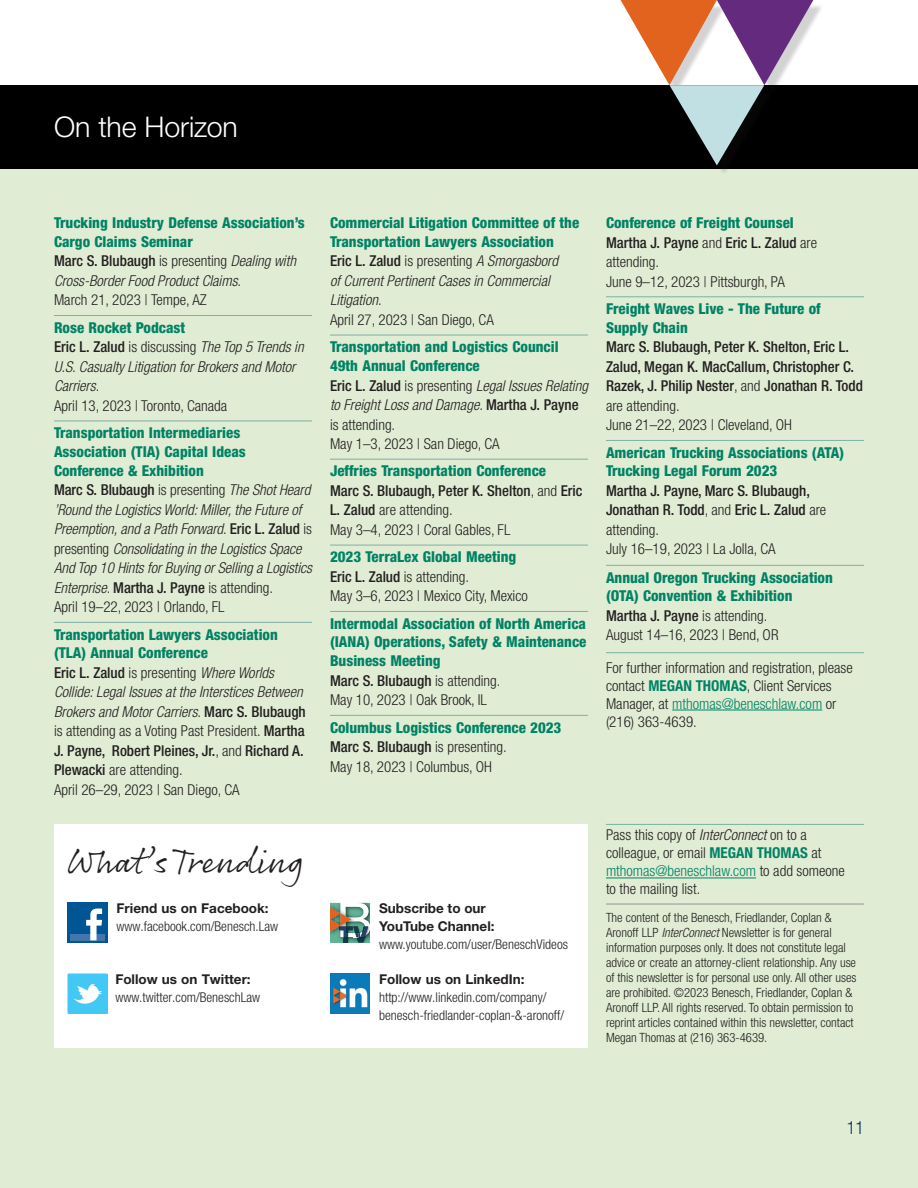
<style>
.page{position:relative;width:918px;height:1188px;background:#fff}
.page>*{position:absolute;margin:0;border:0;box-sizing:border-box;transform-origin:0 0}
.t1{font:36px "Rollerscript Smooth";color:#231f20}
.Text_10_13_HNLightCo{font:300 28.5px "Helvetica Neue";letter-spacing:-.005em;color:#fff}
.t2{font:300 condensed 18px "Helvetica Neue";color:#002e64}
.Text_10_12_5_HNLight{font:300 condensed 15px/19.5px "Helvetica Neue";color:#231f20}
.Text_10_12_5_HNLight-2{font:italic 300 condensed 15px/19.5px "Helvetica Neue";color:#231f20}
.Event_RuleAbove{font:800 condensed 15px/18.8px "Helvetica Neue";color:#008265}
.Text_10_12_5_HNLight-3{font:500 condensed 15px/19.5px "Helvetica Neue";color:#231f20}
.Event_NoRuleAbove{font:800 condensed 15px/18.8px "Helvetica Neue";color:#008265}
.t3{font:300 condensed 13.5px/18px "Helvetica Neue";color:#231f20}
.t4{font:700 13.5px/18px "Helvetica Neue";color:#231f20}
.t5{font:300 condensed 12.75px/15px "Helvetica Neue";color:#231f20}
.s1{font-weight:500;font-style:normal}
.s2{font-style:normal}
.s3{font-weight:500}
.s4{font-style:italic}
.s5{font-weight:300}
.s6{font-weight:700;color:#008265}
.s7{color:#008265}
</style>
<div class="page">
<div style="left:0;top:166px;width:918px;height:1022px;background:#e0edd4"></div>
<div style="left:0;top:85px;width:918px;height:84px;background:#000001"></div>
<hr style="left:54px;top:315px;width:258px;height:1px;background:#7cb1a4">
<hr style="left:54px;top:421px;width:258px;height:1px;background:#7cb1a4">
<hr style="left:54px;top:622px;width:258px;height:1px;background:#7cb1a4">
<hr style="left:330px;top:335px;width:258px;height:1px;background:#7cb1a4">
<hr style="left:330px;top:459px;width:258px;height:1px;background:#7cb1a4">
<hr style="left:330px;top:545px;width:258px;height:1px;background:#7cb1a4">
<hr style="left:330px;top:611px;width:258px;height:1px;background:#7cb1a4">
<hr style="left:330px;top:715px;width:258px;height:1px;background:#7cb1a4">
<hr style="left:606px;top:296px;width:258px;height:1px;background:#7cb1a4">
<hr style="left:606px;top:440px;width:258px;height:1px;background:#7cb1a4">
<hr style="left:606px;top:565px;width:258px;height:1px;background:#7cb1a4">
<div style="left:624px;top:3px;width:200px;height:173px;background:#231f20;opacity:.2"></div>
<svg style="left:621px;top:0;width:192px;height:165px"></svg>
<hr style="left:606px;top:652px;width:258px;height:1px;background:#7cb1a4">
<hr style="left:672px;top:710px;width:150px;height:1px;background:#008265">
<div style="left:54px;top:824px;width:534px;height:223px;background:#fff"></div>
<svg style="left:330px;top:903px;width:40px;height:40px"></svg>
<img style="left:330px;top:973px;width:40px;height:40px">
<div style="left:68px;top:903px;width:40px;height:40px;background:#005595"></div>
<div style="left:70px;top:934px;width:35px;height:6px;background:#4476ae"></div>
<svg style="left:86px;top:909px;width:16px;height:31px"></svg>
<div style="left:68px;top:973px;width:40px;height:41px;background:#42c8f4"></div>
<svg style="left:73px;top:984px;width:29px;height:20px"></svg>
<hr style="left:606px;top:824px;width:258px;height:1px;background:#7cb1a4">
<hr style="left:606px;top:878px;width:150px;height:1px;background:#008265">
<hr style="left:606px;top:904px;width:258px;height:1px;background:#939598">
<p class="Text_10_13_HNLightCo" style="left:54px;top:109px;width:185px">On the Horizon</p>
<p class="Event_NoRuleAbove" style="left:54px;top:213px;width:252px">Trucking Industry Defense Association’s<br>Cargo Claims Seminar</p>
<p class="Text_10_12_5_HNLight-2" style="left:54px;top:251px;width:243px"><span class="s1">Marc S. Blubaugh</span> <span class="s2">is presenting</span> Dealing with<br>Cross-Border Food Product Claims<span class="s2">.<br>March 21, 2023 | Tempe, AZ</span></p>
<p class="Event_RuleAbove" style="left:54px;top:318px;width:133px">Rose Rocket Podcast</p>
<p class="Text_10_12_5_HNLight-2" style="left:54px;top:337px;width:251px"><span class="s1">Eric L. Zalud</span> <span class="s2">is discussing</span> The Top 5 Trends in U.S. Casualty Litigation for Brokers and Motor Carriers<span class="s2">.<br>April 13, 2023 | Toronto, Canada</span></p>
<p class="Event_RuleAbove" style="left:54px;top:423px;width:193px">Transportation Intermediaries<br>Association (TIA) Capital Ideas<br>Conference &amp; Exhibition</p>
<p class="Text_10_12_5_HNLight-2" style="left:54px;top:480px;width:259px"><span class="s1">Marc S. Blubaugh</span> <span class="s2">is presenting</span> The Shot Heard ’Round the Logistics World: Miller, the Future of Preemption, and a Path Forward<span class="s2">.</span> <span class="s1">Eric L. Zalud</span> <span class="s2">is presenting</span> Consolidating in the Logistics Space And Top 10 Hints for Buying or Selling a Logistics Enterprise<span class="s2">.</span> <span class="s1">Martha J. Payne</span> <span class="s2">is attending.<br>April 19–22, 2023 | Orlando, FL</span></p>
<p class="Event_RuleAbove" style="left:54px;top:625px;width:225px">Transportation Lawyers Association (TLA) Annual Conference</p>
<p class="Text_10_12_5_HNLight" style="left:54px;top:663px;width:253px"><span class="s3">Eric L. Zalud</span> is presenting <span class="s4">Where Worlds Collide: Legal Issues at the Interstices Between Brokers and Motor Carriers</span>. <span class="s3">Marc S. Blubaugh </span>is attending as a Voting Past President. <span class="s3">Martha J. Payne, Robert Pleines, Jr.</span>, and <span class="s3">Richard A.<br>Plewacki</span> are attending.<br>April 26–29, 2023 | San Diego, CA</p>
<p class="Event_NoRuleAbove" style="left:330px;top:213px;width:251px">Commercial Litigation Committee of the<br>Transportation Lawyers Association</p>
<p class="Text_10_12_5_HNLight-2" style="left:330px;top:251px;width:230px"><span class="s1">Eric L. Zalud</span> <span class="s2">is presenting</span> A Smorgasbord of Current Pertinent Cases in Commercial<br>Litigation<span class="s2">.<br>April 27, 2023 | San Diego, CA</span></p>
<p class="Event_RuleAbove" style="left:330px;top:337px;width:230px">Transportation and Logistics Council<br>49th Annual Conference</p>
<p class="Text_10_12_5_HNLight" style="left:330px;top:375px;width:260px"><span class="s3">Eric L. Zalud</span> is presenting <span class="s4">Legal Issues Relating to Freight Loss and Damage</span>. <span class="s3">Martha J. Payne </span>is attending.<br>May 1–3, 2023 | San Diego, CA</p>
<p class="Event_RuleAbove" style="left:330px;top:461px;width:218px">Jeffries Transportation Conference</p>
<p class="Text_10_12_5_HNLight" style="left:330px;top:481px;width:254px"><span class="s3">Marc S. Blubaugh, Peter K. Shelton</span>, and <span class="s3">Eric<br>L. Zalud</span> are attending.<br>May 3–4, 2023 | Coral Gables, FL</p>
<p class="Event_RuleAbove" style="left:330px;top:547px;width:188px">2023 TerraLex Global Meeting</p>
<p class="Text_10_12_5_HNLight" style="left:330px;top:567px;width:199px"><span class="s3">Eric L. Zalud</span> is attending.<br>May 3–6, 2023 | Mexico City, Mexico</p>
<p class="Event_RuleAbove" style="left:330px;top:614px;width:258px;text-align:justify">Intermodal Association of North America (IANA) Operations, Safety &amp; Maintenance Business Meeting</p>
<p class="Text_10_12_5_HNLight" style="left:330px;top:671px;width:172px"><span class="s3">Marc S. Blubaugh</span> is attending.<br>May 10, 2023 | Oak Brook, IL</p>
<p class="Event_RuleAbove" style="left:330px;top:718px;width:233px">Columbus Logistics Conference 2023</p>
<p class="Text_10_12_5_HNLight" style="left:330px;top:737px;width:178px"><span class="s3">Marc S. Blubaugh</span> is presenting.<br>May 18, 2023 | Columbus, OH</p>
<p class="t1" style="left:67px;top:839px;width:239px">What’s Trending</p>
<p class="t4" style="left:117px;top:899px;width:154px">Friend us on Facebook:</p>
<p class="t3" style="left:117px;top:918px;width:163px">www.facebook.com/Benesch.Law</p>
<p class="t4" style="left:115px;top:970px;width:137px">Follow us on Twitter:</p>
<p class="t3" style="left:115px;top:988px;width:146px">www.twitter.com/BeneschLaw</p>
<p class="t4" style="left:379px;top:899px;width:117px">Subscribe to our<br>YouTube Channel:</p>
<p class="t3" style="left:379px;top:936px;width:190px">www.youtube.com/user/BeneschVideos</p>
<p class="t4" style="left:379px;top:970px;width:147px">Follow us on LinkedIn:</p>
<p class="t3" style="left:379px;top:988px;width:187px">http://www.linkedin.com/company/ benesch-friedlander-coplan-&amp;-aronoff/</p>
<p class="Event_NoRuleAbove" style="left:606px;top:213px;width:189px">Conference of Freight Counsel</p>
<p class="Text_10_12_5_HNLight" style="left:606px;top:232px;width:213px"><span class="s3">Martha J. Payne</span> and <span class="s3">Eric L. Zalud</span> are attending.<br>June 9–12, 2023 | Pittsburgh, PA</p>
<p class="Event_RuleAbove" style="left:606px;top:299px;width:216px">Freight Waves Live - The Future of<br>Supply Chain</p>
<p class="Text_10_12_5_HNLight-3" style="left:606px;top:337px;width:258px">Marc S. Blubaugh, Peter K. Shelton, Eric L.<br>Zalud, Megan K. MacCallum, Christopher C.<br>Razek, J. Philip Nester<span class="s5">, and</span> Jonathan R. Todd <span class="s5">are attending.<br>June 21–22, 2023 | Cleveland, OH</span></p>
<p class="Event_RuleAbove" style="left:606px;top:443px;width:240px">American Trucking Associations (ATA)<br>Trucking Legal Forum 2023</p>
<p class="Text_10_12_5_HNLight-3" style="left:606px;top:481px;width:222px">Martha J. Payne, Marc S. Blubaugh,<br>Jonathan R. Todd<span class="s5">, and</span> Eric L. Zalud <span class="s5">are attending.<br>July 16–19, 2023 | La Jolla, CA</span></p>
<p class="Event_RuleAbove" style="left:606px;top:568px;width:228px">Annual Oregon Trucking Association (OTA) Convention &amp; Exhibition</p>
<p class="Text_10_12_5_HNLight" style="left:606px;top:606px;width:174px"><span class="s3">Martha J. Payne</span> is attending.<br>August 14–16, 2023 | Bend, OR</p>
<p class="Text_10_12_5_HNLight" style="left:606px;top:658px;width:248px;line-height:18px">For further information and registration, please contact <span class="s6">MEGAN THOMAS</span>, Client Services Manager, at <span class="s7">mthomas@beneschlaw.com</span> or (216) 363-4639.</p>
<p class="Text_10_12_5_HNLight" style="left:606px;top:826px;width:240px;line-height:18px">Pass this copy of <span class="s4">InterConnect</span> on to a colleague, or email <span class="s6">MEGAN THOMAS</span> at <span class="s7">mthomas@beneschlaw.com</span> to add someone to the mailing list.</p>
<p class="t5" style="left:606px;top:910px;width:252px">The content of the Benesch, Friedlander, Coplan &amp; Aronoff LLP <span class="s4">InterConnect</span> Newsletter is for general information purposes only. It does not constitute legal advice or create an attorney-client relationship. Any use of this newsletter is for personal use only. All other uses are prohibited. ©2023 Benesch, Friedlander, Coplan &amp; Aronoff LLP. All rights reserved. To obtain permission to reprint articles contained within this newsletter, contact Megan Thomas at (216) 363-4639.</p>
<p class="t2" style="left:847px;top:1117px;width:19px">11</p>
</div>
